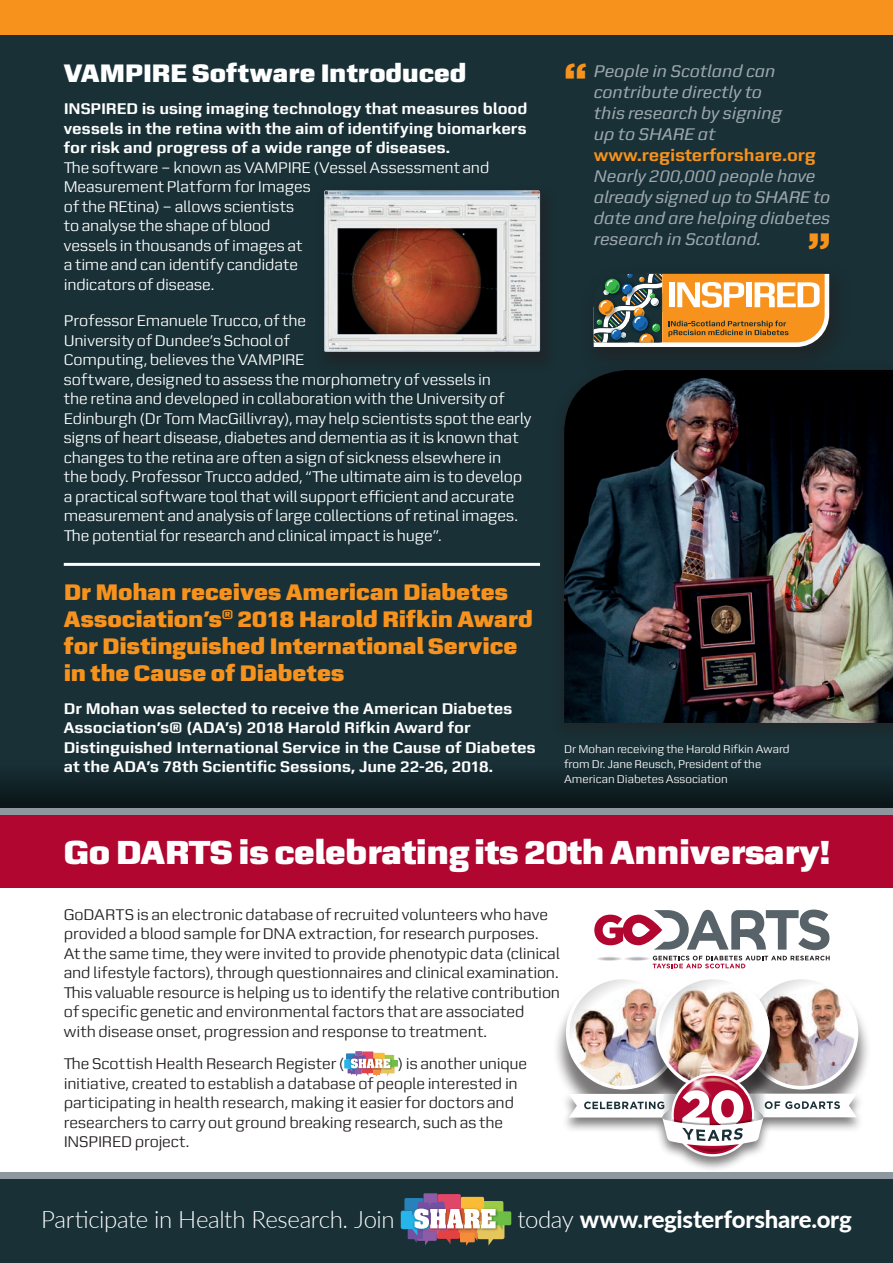
<style>
.page{position:relative;width:893px;height:1263px;background:#fff}
.page>*{position:absolute;margin:0;border:0;box-sizing:border-box;transform-origin:0 0}
.t1{font:900 42px "Gotham";color:#f7931d}
.t2{font:800 35.55px "Zetta Sans";letter-spacing:-.01em;color:#fff}
.t3{font:800 27px "Zetta Sans";letter-spacing:-.005em;color:#fff}
.t4{font:800 24px/27px "Zetta Sans";letter-spacing:-.005em;color:#f7931d}
.t5{font:300 24px "Lato";letter-spacing:-.02em;color:#fff}
.t6{font:800 24px "Lato";letter-spacing:-.01em;color:#fff}
.t7{font:italic 18px/21px "Zetta Sans";color:#9da7ad}
.t8{font:16.5px/19.5px "Zetta Sans";letter-spacing:-.005em;color:#fff}
.t9{font:16.5px/19.5px "Zetta Sans";letter-spacing:-.005em;color:#231f20}
.t10{font:700 16.5px/19.5px "Zetta Sans";letter-spacing:-.005em;color:#fff}
.t11{font:12px/15px "Zetta Sans";color:#fff}
.s1{font-weight:700}
.s2{font-weight:700;font-style:normal;color:#f7931d}
.s3{font-weight:300}
</style>
<div class="page">
<div style="left:0;top:814px;width:893px;height:73px;background:#b00630"></div>
<div style="left:0;top:0;width:893px;height:808px;background:#183036"></div>
<div style="left:0;top:759px;width:893px;height:52px;background:linear-gradient(to bottom,#193239,#091315)"></div>
<div style="left:0;top:0;width:893px;height:34px;background:#f7931d"></div>
<div style="left:0;top:1178px;width:893px;height:85px;background:#183036"></div>
<img style="left:401px;top:1193px;width:110px;height:53px">
<svg style="left:594px;top:274px;width:235px;height:73px;background:#c4995f"></svg>
<div style="left:0;top:1172px;width:893px;height:6px;background:#8d979d"></div>
<div style="left:550px;top:360px;width:343px;height:381px;background:#192d32"></div>
<img style="left:564px;top:370px;width:329px;height:353px">
<svg style="left:597px;top:956px;width:233px;height:12px"></svg>
<svg style="left:594px;top:909px;width:235px;height:41px"></svg>
<svg style="left:344px;top:1051px;width:54px;height:26px"></svg>
<hr style="left:64px;top:563px;width:476px;height:3px;background:#fff">
<div style="left:0;top:808px;width:893px;height:6px;background:#8d979d"></div>
<div style="left:314px;top:185px;width:244px;height:190px;background:#192d32"></div>
<img style="left:324px;top:190px;width:216px;height:162px">
<div style="left:731px;top:979px;width:141px;height:141px;background:#231f20;opacity:.6"></div>
<img style="left:827px;top:983px;width:29px;height:88px">
<img style="left:746px;top:977px;width:110px;height:111px;border-radius:50%">
<div style="left:744px;top:976px;width:114px;height:113px;border:4px solid #fff;border-radius:50%"></div>
<div style="left:552px;top:979px;width:142px;height:141px;background:#231f20;opacity:.6"></div>
<img style="left:568px;top:987px;width:23px;height:84px">
<img style="left:568px;top:977px;width:110px;height:111px;border-radius:50%">
<div style="left:566px;top:976px;width:114px;height:113px;border:4px solid #fff;border-radius:50%"></div>
<div style="left:642px;top:979px;width:142px;height:141px;background:#231f20;opacity:.6"></div>
<img style="left:660px;top:979px;width:108px;height:92px">
<img style="left:658px;top:977px;width:110px;height:111px;border-radius:50%">
<div style="left:656px;top:976px;width:114px;height:113px;border:4px solid #fff;border-radius:50%"></div>
<div style="left:561px;top:1071px;width:304px;height:101px;background:#231f20;opacity:.6"></div>
<img style="left:735px;top:1077px;width:9px;height:13px">
<img style="left:681px;top:1146px;width:63px;height:6px">
<svg style="left:569px;top:1090px;width:288px;height:56px"></svg>
<img style="left:662px;top:1046px;width:73px;height:73px">
<p class="t3" style="left:64px;top:57px;width:404px">VAMPIRE Software Introduced</p>
<p class="t8" style="left:64px;top:99px;width:465px"><span class="s1">INSPIRED is using imaging technology that measures blood vessels in the retina with the aim of identifying biomarkers for risk and progress of a wide range of diseases.<br></span>The software – known as VAMPIRE (Vessel Assessment and Measurement Platform for Images<br>of the REtina) – allows scientists<br>to analyse the shape of blood<br>vessels in thousands of images at<br>a time and can identify candidate<br>indicators of disease.</p>
<p class="t8" style="left:64px;top:311px;width:469px">Professor Emanuele Trucco, of the<br>University of Dundee’s School of<br>Computing, believes the VAMPIRE<br>software, designed to assess the morphometry of vessels in<br>the retina and developed in collaboration with the University of Edinburgh (Dr Tom MacGillivray), may help scientists spot the early signs of heart disease, diabetes and dementia as it is known that changes to the retina are often a sign of sickness elsewhere in<br>the body. Professor Trucco added, “The ultimate aim is to develop a practical software tool that will support efficient and accurate measurement and analysis of large collections of retinal images.<br>The potential for research and clinical impact is huge”.</p>
<p class="t4" style="left:64px;top:579px;width:471px">Dr Mohan receives American Diabetes Association’s<sup>®</sup> 2018 Harold Rifkin Award for Distinguished International Service in the Cause of Diabetes</p>
<p class="t10" style="left:64px;top:698px;width:473px">Dr Mohan was selected to receive the American Diabetes Association’s® (ADA’s) 2018 Harold Rifkin Award for Distinguished International Service in the Cause of Diabetes at the ADA’s 78th Scientific Sessions, June 22-26, 2018.</p>
<p class="t1" style="left:564px;top:49px;width:24px">“</p>
<p class="t7" style="left:594px;top:61px;width:238px">People in Scotland can contribute directly to<br>this research by signing<br>up to SHARE at <span class="s2">www.registerforshare.org<br></span>Nearly 200,000 people have already signed up to SHARE to date and are helping diabetes research in Scotland.</p>
<p class="t1" style="left:808px;top:219px;width:24px">”</p>
<p class="t11" style="left:564px;top:742px;width:227px">Dr Mohan receiving the Harold Rifkin Award from Dr. Jane Reusch, President of the<br>American Diabetes Association</p>
<p class="t2" style="left:64px;top:832px;width:768px">Go DARTS is celebrating its 20th Anniversary!</p>
<p class="t9" style="left:64px;top:905px;width:498px">GoDARTS is an electronic database of recruited volunteers who have provided a blood sample for DNA extraction, for research purposes.<br>At the same time, they were invited to provide phenotypic data (clinical and lifestyle factors), through questionnaires and clinical examination.<br>This valuable resource is helping us to identify the relative contribution of specific genetic and environmental factors that are associated with disease onset, progression and response to treatment.</p>
<p class="t9" style="left:64px;top:1054px;width:282px">The Scottish Health Research Register (</p>
<p class="t9" style="left:64px;top:1054px;width:465px;text-indent:334px">) is another unique initiative, created to establish a database of people interested in participating in health research, making it easier for doctors and researchers to carry out ground breaking research, such as the INSPIRED project.</p>
<p class="t5" style="left:41px;top:1202px;width:355px">Participate in Health Research. Join</p>
<p class="t6" style="left:517px;top:1201px;width:336px"><span class="s3">today</span> www.registerforshare.org</p>
</div>
